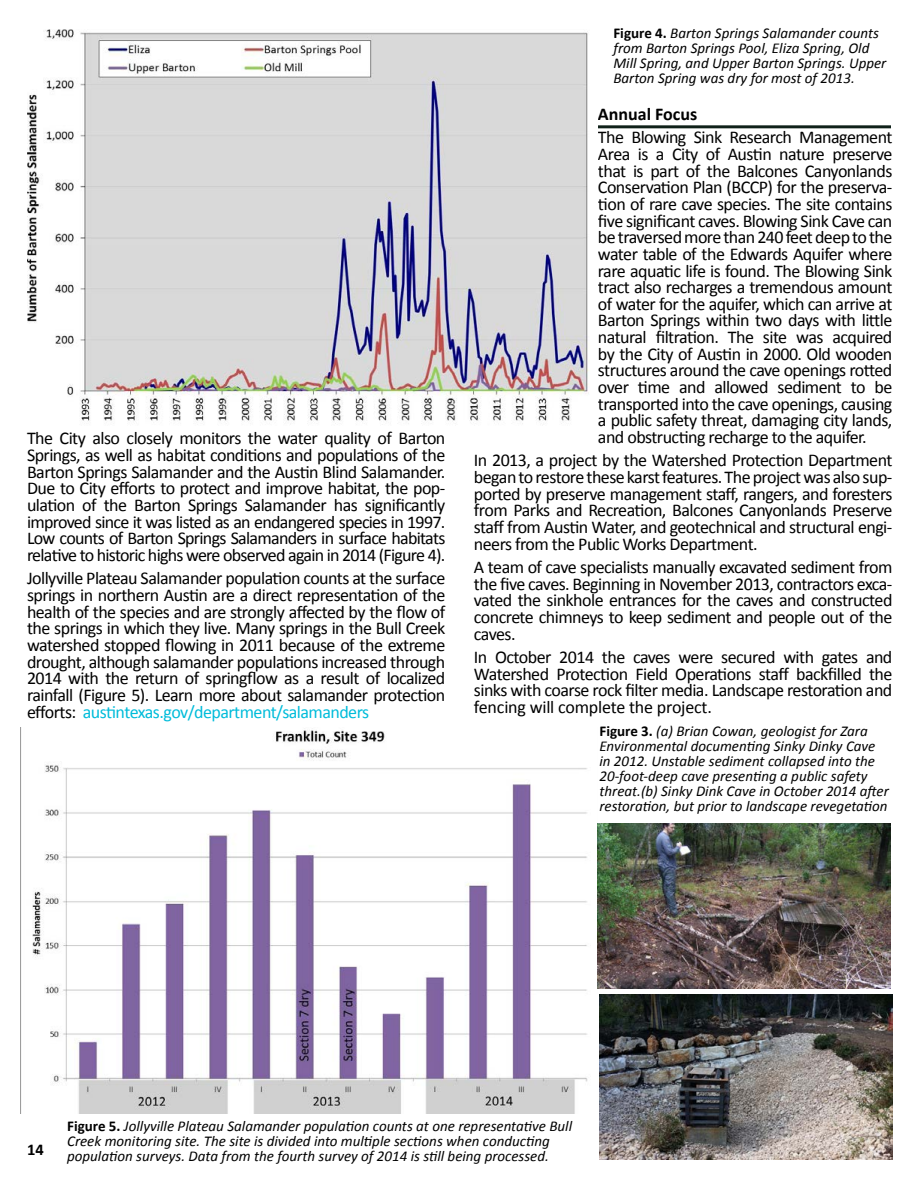
<style>
.page{position:relative;width:918px;height:1188px;background:#fff}
.page>*{position:absolute;margin:0;border:0;box-sizing:border-box;transform-origin:0 0}
.t1{font:18px/16.6px "Calibri";letter-spacing:-.03em;color:#000;text-align:justify}
.t2{font:700 18px "Calibri";color:#000}
.t3{font:700 16.5px "Calibri";color:#000}
.t4{font:italic 15px/15px "Calibri";color:#000}
.s1{color:#00bcda}
.s2{font-weight:700;font-style:normal}
</style>
<div class="page">
<img style="left:32px;top:730px;width:566px;height:384px">
<hr style="left:598px;top:125px;width:293px;height:3px;background:#0f2119">
<img style="left:28px;top:29px;width:561px;height:395px">
<hr style="left:917px;top:57px;width:1px;height:67px;background:#0f2119">
<img style="left:598px;top:824px;width:293px;height:165px">
<img style="left:599px;top:995px;width:293px;height:165px">
<p class="t1" style="left:27px;top:430px;width:420px">The City also closely monitors the water quality of Barton Springs, as well as habitat conditions and populations of the Barton Springs Salamander and the Austin Blind Salamander.<br>Due to City efforts to protect and improve habitat, the pop&shy;ulation of the Barton Springs Salamander has significantly improved since it was listed as an endangered species in 1997.<br>Low counts of Barton Springs Salamanders in surface habitats relative to historic highs were observed again in 2014 (Figure 4).</p>
<p class="t1" style="left:27px;top:570px;width:420px">Jollyville Plateau Salamander population counts at the surface springs in northern Austin are a direct representation of the health of the species and are strongly affected by the flow of the springs in which they live. Many springs in the Bull Creek watershed stopped flowing in 2011 because of the extreme drought, although salamander populations increased through 2014 with the return of springflow as a result of localized rainfall (Figure 5). Learn more about salamander protection efforts: <span class="s1">austintexas.gov/department/salamanders</span></p>
<p class="t4" style="left:613px;top:25px;width:274px"><span class="s2">Figure 4.</span> Barton Springs Salamander counts from Barton Springs Pool, Eliza Spring, Old Mill Spring, and Upper Barton Springs. Upper Barton Spring was dry for most of 2013.</p>
<p class="t2" style="left:598px;top:102px;width:101px">Annual Focus</p>
<p class="t1" style="left:598px;top:129px;width:296px">The Blowing Sink Research Management Area is a City of Austin nature preserve that is part of the Balcones Canyonlands Conservation Plan (BCCP) for the preserva&shy;tion of rare cave species. The site contains five significant caves. Blowing Sink Cave can be traversed more than 240 feet deep to the water table of the Edwards Aquifer where rare aquatic life is found. The Blowing Sink tract also recharges a tremendous amount of water for the aquifer, which can arrive at Barton Springs within two days with little natural filtration. The site was acquired by the City of Austin in 2000. Old wooden structures around the cave openings rotted over time and allowed sediment to be transported into the cave openings, causing a public safety threat, damaging city lands, and obstructing recharge to the aquifer.</p>
<p class="t1" style="left:474px;top:452px;width:420px">In 2013, a project by the Watershed Protection Department began to restore these karst features. The project was also sup&shy;ported by preserve management staff, rangers, and foresters from Parks and Recreation, Balcones Canyonlands Preserve staff from Austin Water, and geotechnical and structural engi&shy;neers from the Public Works Department.</p>
<p class="t1" style="left:474px;top:559px;width:420px">A team of cave specialists manually excavated sediment from the five caves. Beginning in November 2013, contractors exca&shy;vated the sinkhole entrances for the caves and constructed concrete chimneys to keep sediment and people out of the caves.</p>
<p class="t1" style="left:474px;top:649px;width:420px">In October 2014 the caves were secured with gates and Watershed Protection Field Operations staff backfilled the sinks with coarse rock filter media. Landscape restoration and fencing will complete the project.</p>
<p class="t4" style="left:599px;top:723px;width:291px"><span class="s2">Figure 3.</span> (a) Brian Cowan, geologist for Zara Environmental documenting Sinky Dinky Cave in 2012. Unstable sediment collapsed into the 20-foot-deep cave presenting a public safety threat.(b) Sinky Dink Cave in October 2014 after restoration, but prior to landscape revegetation</p>
<p class="t3" style="left:27px;top:1139px;width:18px">14</p>
<p class="t4" style="left:67px;top:1118px;width:506px"><span class="s2">Figure 5.</span> Jollyville Plateau Salamander population counts at one representative Bull<br>Creek monitoring site. The site is divided into multiple sections when conducting population surveys. Data from the fourth survey of 2014 is still being processed.</p>
</div>
